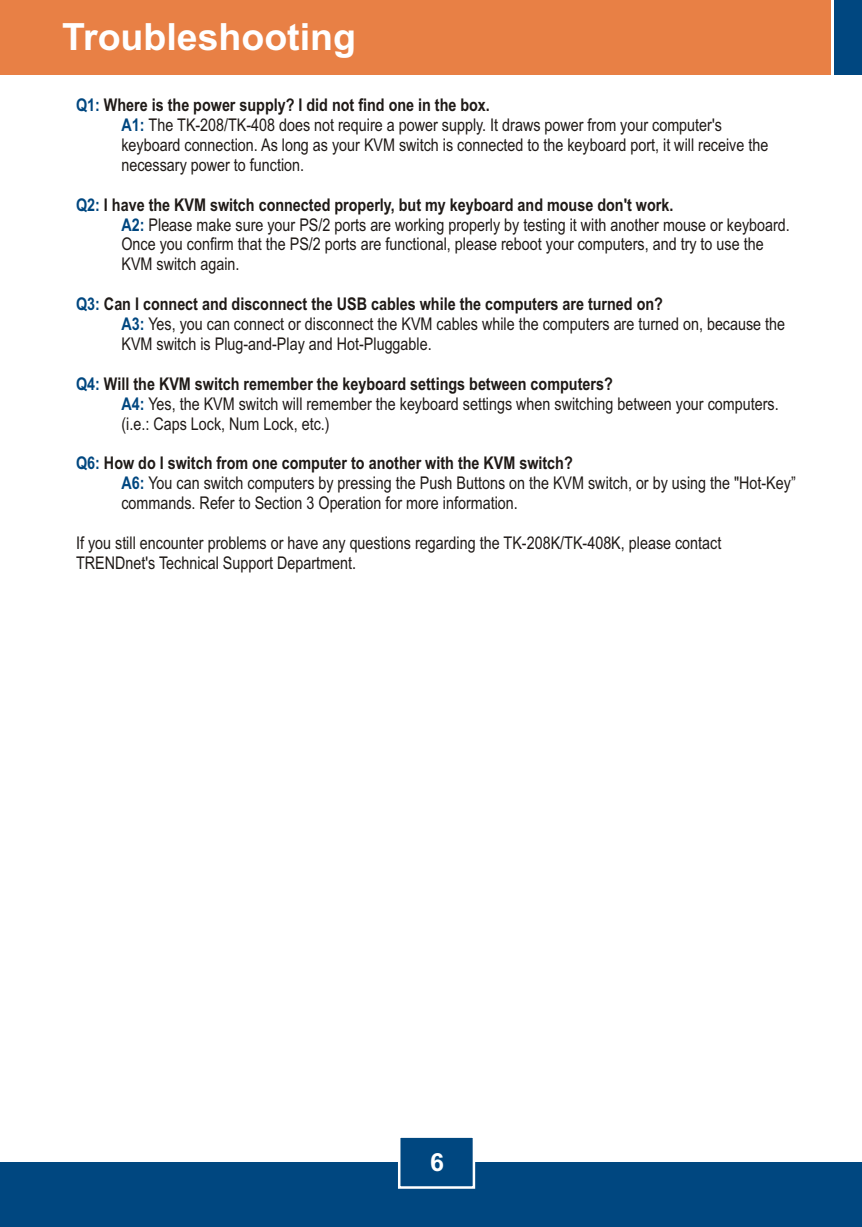
<style>
.page{position:relative;width:862px;height:1227px;background:#fff}
.page>*{position:absolute;margin:0;border:0;box-sizing:border-box;transform-origin:0 0}
.t1{font:700 37.5px "Arial";color:#fff}
.t2{font:700 25px "Arial";color:#fff}
.t3{font:17.5px/20px "Arial Narrow";color:#1f1a17}
.s1{font-weight:700;color:#004780}
.s2{font-weight:700}
</style>
<div class="page">
<div style="left:0;top:1162px;width:862px;height:65px;background:#004780"></div>
<div style="left:0;top:0;width:831px;height:75px;background:#e88045"></div>
<div style="left:834px;top:0;width:28px;height:75px;background:#004780"></div>
<svg style="left:398px;top:1137px;width:78px;height:52px"></svg>
<h1 class="t1" style="left:62px;top:23px;width:295px">Troubleshooting</h1>
<p class="t3" style="left:121px;top:97px;width:602px;text-indent:-45px"><span class="s1">Q1:</span> <span class="s2">Where is the power supply? I did not find one in the box.<br></span><span class="s1">A1:</span> The TK-208/TK-408 does not require a power supply. It draws power from your computer's</p>
<p class="t3" style="left:121px;top:137px;width:648px">keyboard connection. As long as your KVM switch is connected to the keyboard port, it will receive the necessary power to function.</p>
<p class="t3" style="left:121px;top:196px;width:670px;text-indent:-45px"><span class="s1">Q2:</span> <span class="s2">I have the KVM switch connected properly, but my keyboard and mouse don't work.<br></span><span class="s1">A2:</span> Please make sure your PS/2 ports are working properly by testing it with another mouse or keyboard.</p>
<p class="t3" style="left:121px;top:236px;width:644px">Once you confirm that the PS/2 ports are functional, please reboot your computers, and try to use the<br>KVM switch again.</p>
<p class="t3" style="left:121px;top:295px;width:665px;text-indent:-45px"><span class="s1">Q3:</span> <span class="s2">Can I connect and disconnect the USB cables while the computers are turned on?<br></span><span class="s1">A3:</span> Yes, you can connect or disconnect the KVM cables while the computers are turned on, because the</p>
<p class="t3" style="left:121px;top:335px;width:312px">KVM switch is Plug-and-Play and Hot-Pluggable.</p>
<p class="t3" style="left:121px;top:375px;width:659px;text-indent:-45px"><span class="s1">Q4:</span> <span class="s2">Will the KVM switch remember the keyboard settings between computers?<br></span><span class="s1">A4:</span> Yes, the KVM switch will remember the keyboard settings when switching between your computers.</p>
<p class="t3" style="left:121px;top:415px;width:210px">(i.e.: Caps Lock, Num Lock, etc.)</p>
<p class="t3" style="left:121px;top:455px;width:676px;text-indent:-45px"><span class="s1">Q6:</span> <span class="s2">How do I switch from one computer to another with the KVM switch?<br></span><span class="s1">A6:</span> You can switch computers by pressing the Push Buttons on the KVM switch, or by using the "Hot-Key”</p>
<p class="t3" style="left:121px;top:495px;width:398px">commands. Refer to Section 3 Operation for more information.</p>
<p class="t3" style="left:76px;top:534px;width:647px">If you still encounter problems or have any questions regarding the TK-208K/TK-408K, please contact<br>TRENDnet's Technical Support Department.</p>
<h2 class="t2" style="left:430px;top:1152px;width:15px">6</h2>
</div>
